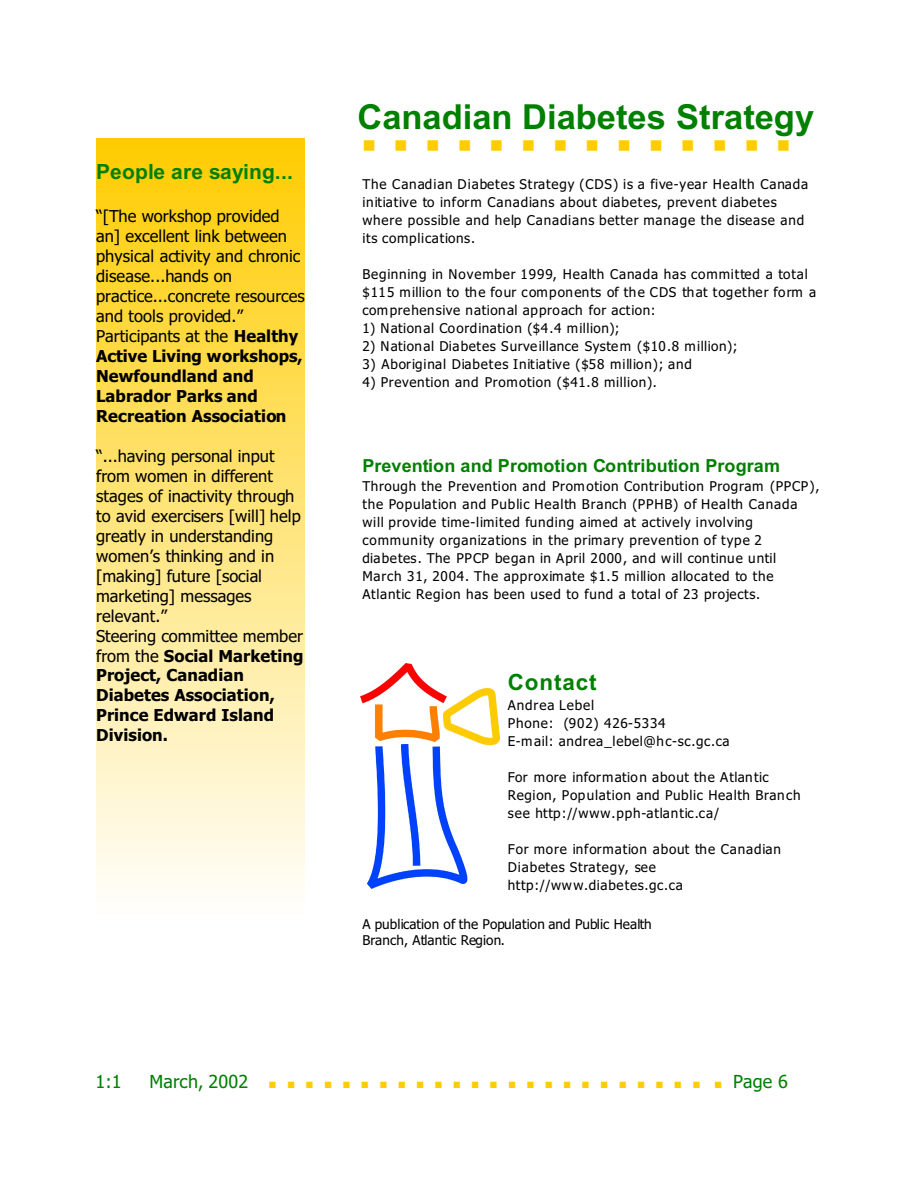
<style>
.page{position:relative;width:918px;height:1188px;background:#fff}
.page>*{position:absolute;margin:0;border:0;box-sizing:border-box;transform-origin:0 0}
.t1{font:700 34.5px "Arial";color:#008000}
.t2{font:700 22.35px "Arial";letter-spacing:.04em;color:#008000}
.t3{font:700 21px "Arial";letter-spacing:.01em;color:#008000}
.t4{font:700 18px "Arial";letter-spacing:.005em;color:#008000}
.t5{font:18px "Tahoma";letter-spacing:.005em;color:#008000}
.t6{font:18px "Wingdings";color:#fc0}
.t7{font:16.5px/20px "Tahoma";color:#000}
.t8{font:13.5px/18px "Tahoma";letter-spacing:.055em;color:#000}
.t9{font:13.5px "Tahoma";letter-spacing:.035em;color:#000}
.t10{font:13.5px/16.2px "Tahoma";letter-spacing:.005em;color:#000}
.s1{font-weight:700}
.s2{font-style:italic}
</style>
<div class="page">
<img style="left:360px;top:663px;width:140px;height:225px">
<div style="left:96px;top:138px;width:209px;height:780px;background:linear-gradient(to bottom,#fc0,#fffffd)"></div>
<h3 class="t3" style="left:96px;top:164px;width:198px">People are saying...</h3>
<p class="t7" style="left:96px;top:207px;width:210px">“[The workshop provided an] excellent link between physical activity and chronic disease...hands on practice...concrete resources and tools provided.”<br>Participants at the <span class="s1">Healthy<br>Active Living workshops,<br>Newfoundland and<br>Labrador Parks and<br>Recreation Association</span></p>
<p class="t7" style="left:96px;top:447px;width:209px">“...having personal input from women in different stages of inactivity through to avid exercisers [will] help greatly in understanding women’s thinking and in [making] future [social marketing] messages relevant.”<br>Steering committee member from the <span class="s1">Social Marketing<br>Project, Canadian<br>Diabetes Association,<br>Prince Edward Island<br>Division.</span></p>
<h1 class="t1" style="left:357px;top:104px;width:458px">Canadian Diabetes Strategy</h1>
<h3 class="t6" style="left:362px;top:138px;width:430px">■ ■ ■ ■ ■ ■ ■ ■ ■ ■ ■ ■ ■ ■</h3>
<p class="t8" style="left:362px;top:176px;width:448px">The Canadian Diabetes Strategy (CDS) is a five-year Health Canada initiative to inform Canadians about diabetes, prevent diabetes where possible and help Canadians better manage the disease and its complications.</p>
<p class="t8" style="left:362px;top:266px;width:455px">Beginning in November 1999, Health Canada has committed a total $115 million to the four components of the CDS that together form a comprehensive national approach for action:</p>
<p class="t9" style="left:362px;top:322px;width:259px">1) National Coordination ($4.4 million);</p>
<p class="t9" style="left:362px;top:340px;width:377px">2) National Diabetes Surveillance System ($10.8 million);</p>
<p class="t8" style="left:362px;top:356px;width:331px">3) Aboriginal Diabetes Initiative ($58 million); and</p>
<p class="t8" style="left:362px;top:374px;width:296px">4) Prevention and Promotion ($41.8 million).</p>
<h3 class="t4" style="left:362px;top:459px;width:419px">Prevention and Promotion Contribution Program</h3>
<p class="t8" style="left:362px;top:478px;width:459px">Through the Prevention and Promotion Contribution Program (PPCP), the Population and Public Health Branch (PPHB) of Health Canada will provide time-limited funding aimed at actively involving community organizations in the primary prevention of type 2 diabetes. The PPCP began in April 2000, and will continue until<br>March 31, 2004. The approximate $1.5 million allocated to the Atlantic Region has been used to fund a total of 23 projects.</p>
<h2 class="t2" style="left:508px;top:674px;width:90px">Contact</h2>
<p class="t8" style="left:508px;top:698px;width:223px">Andrea Lebel<br>Phone: (902) 426-5334<br>E-mail: andrea_lebel@hc-sc.gc.ca</p>
<p class="t8" style="left:508px;top:770px;width:294px">For more information about the Atlantic<br>Region, Population and Public Health Branch see http://www.pph-atlantic.ca/</p>
<p class="t8" style="left:508px;top:842px;width:275px">For more information about the Canadian<br>Diabetes Strategy, see http://www.diabetes.gc.ca</p>
<p class="t10" style="left:362px;top:917px;width:291px">A publication of the Population and Public Health<br>Branch, Atlantic Region<span class="s2">.</span></p>
<h3 class="t5" style="left:96px;top:1075px;width:28px">1:1</h3>
<h3 class="t5" style="left:150px;top:1075px;width:100px">March, 2002</h3>
<h3 class="t5" style="left:733px;top:1075px;width:56px">Page 6</h3>
</div>
